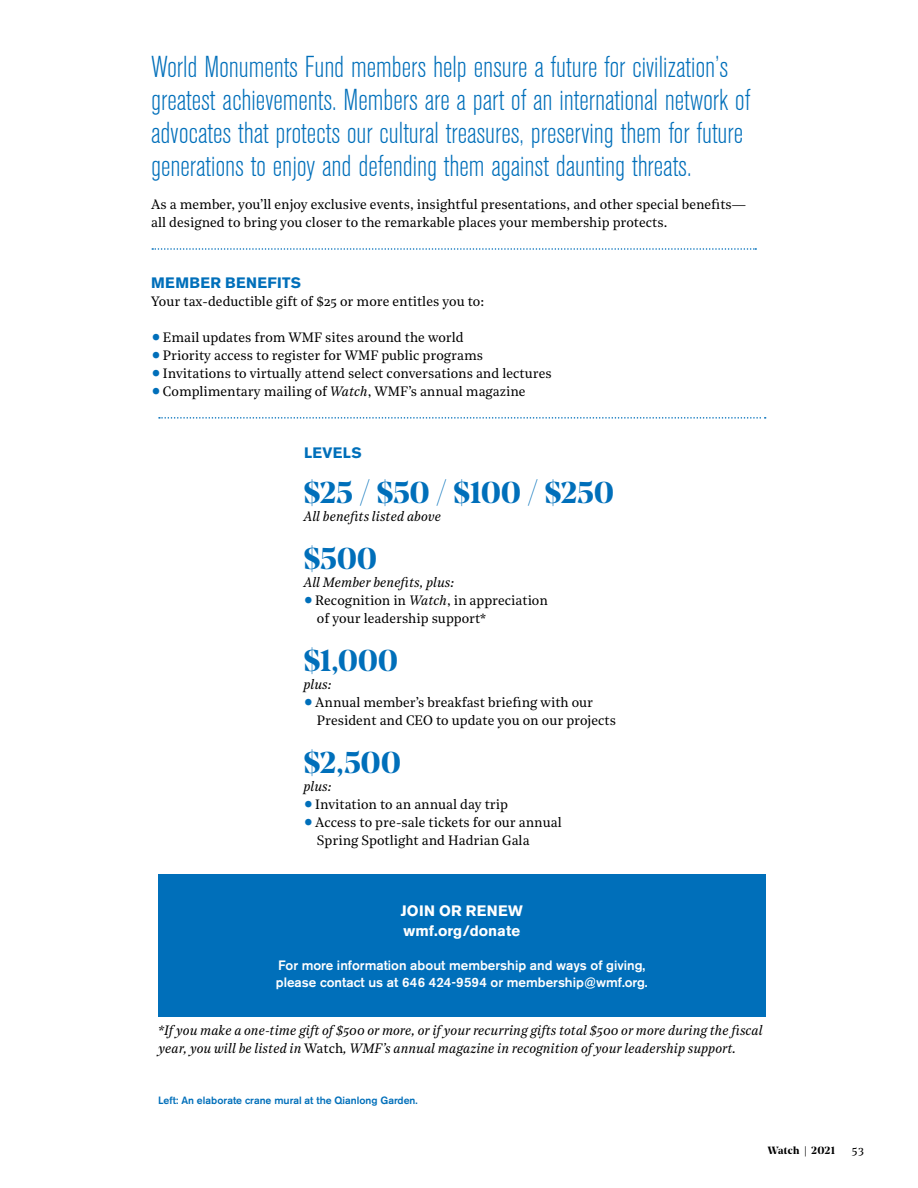
<style>
.page{position:relative;width:918px;height:1188px;background:#fff}
.page>*{position:absolute;margin:0;border:0;box-sizing:border-box;transform-origin:0 0}
.t1{font:300 condensed 30px/33px "Akzidenz Grotesk BE";color:#006fba}
.t2{font:700 30px "Noe Display";letter-spacing:-.015em;color:#006fba}
.t3{font:700 15px/19.5px "Akzidenz Grotesk BE";letter-spacing:.01em;color:#fff}
.t4{font:700 15px "Akzidenz Grotesk BE";letter-spacing:.02em;color:#006fba}
.t5{font:13.5px/18px "Noe Text";color:#000}
.t6{font:italic 13.5px/18px "Noe Text";color:#000}
.t7{font:500 13.5px/16.5px "Akzidenz Grotesk BE";color:#fff}
.t8{font:12px "Noe Text";color:#000}
.t9{font:500 10.5px "Akzidenz Grotesk BE";color:#006fba}
.t10{font:700 10.5px "Noe Display";letter-spacing:.03em;color:#000}
.s1{font-size:28.5px;color:#006fba}
.s2{font-style:italic}
.s3{font-style:normal}
.s4{font-family:"Noe Text";font-weight:400}
</style>
<div class="page">
<div style="left:158px;top:875px;width:607px;height:142px;background:#006fba"></div>
<svg style="left:159px;top:417px;width:607px;height:2px"></svg>
<svg style="left:152px;top:248px;width:604px;height:2px"></svg>
<p class="t1" style="left:151px;top:51px;width:601px">World Monuments Fund members help ensure a future for civilization’s greatest achievements. Members are a part of an international network of advocates that protects our cultural treasures, preserving them for future generations to enjoy and defending them against daunting threats.</p>
<p class="t5" style="left:151px;top:195px;width:596px">As a member, you’ll enjoy exclusive events, insightful presentations, and other special benefits— all designed to bring you closer to the remarkable places your membership protects.</p>
<p class="t4" style="left:151px;top:274px;width:151px">MEMBER BENEFITS</p>
<p class="t5" style="left:151px;top:291px;width:335px">Your tax-deductible gift of $25 or more entitles you to:</p>
<p class="t5" style="left:151px;top:327px;width:314px"><span class="s1">•</span>Email updates from WMF sites around the world</p>
<p class="t5" style="left:151px;top:345px;width:333px"><span class="s1">•</span>Priority access to register for WMF public programs</p>
<p class="t5" style="left:151px;top:363px;width:402px"><span class="s1">•</span>Invitations to virtually attend select conversations and lectures</p>
<p class="t5" style="left:151px;top:381px;width:376px"><span class="s1">•</span>Complimentary mailing of <span class="s2">Watch</span>, WMF’s annual magazine</p>
<p class="t4" style="left:304px;top:445px;width:59px">LEVELS</p>
<h1 class="t2" style="left:303px;top:473px;width:312px">$25 / $50 / $100 / $250</h1>
<p class="t6" style="left:303px;top:506px;width:139px">All benefits listed above</p>
<h1 class="t2" style="left:303px;top:539px;width:75px">$500</h1>
<p class="t6" style="left:303px;top:572px;width:152px">All Member benefits, plus:</p>
<p class="t5" style="left:317px;top:590px;width:232px;text-indent:-13px"><span class="s1">•</span>Recognition in <span class="s2">Watch</span>, in appreciation of your leadership support*</p>
<h1 class="t2" style="left:303px;top:641px;width:96px">$1,000</h1>
<p class="t6" style="left:303px;top:674px;width:30px">plus:</p>
<p class="t5" style="left:317px;top:692px;width:301px;text-indent:-13px"><span class="s1">•</span>Annual member’s breakfast briefing with our<br>President and CEO to update you on our projects</p>
<h1 class="t2" style="left:303px;top:743px;width:99px">$2,500</h1>
<p class="t6" style="left:303px;top:776px;width:30px">plus:</p>
<p class="t5" style="left:303px;top:794px;width:206px"><span class="s1">•</span>Invitation to an annual day trip</p>
<p class="t5" style="left:317px;top:812px;width:246px;text-indent:-13px"><span class="s1">•</span>Access to pre-sale tickets for our annual<br>Spring Spotlight and Hadrian Gala</p>
<p class="t3" style="left:401px;top:901px;width:124px">JOIN OR RENEW wmf.org/donate</p>
<p class="t7" style="left:276px;top:957px;width:373px">For more information about membership and ways of giving, please contact us at 646 424-9594 or membership@wmf.org.</p>
<p class="t6" style="left:158px;top:1021px;width:606px">*If you make a one-time gift of $500 or more, or if your recurring gifts total $500 or more during the fiscal year, you will be listed in <span class="s3">Watch</span>, WMF’s annual magazine in recognition of your leadership support.</p>
<p class="t9" style="left:158px;top:1094px;width:261px">Left: An elaborate crane mural at the Qianlong Garden.</p>
<p class="t10" style="left:768px;top:1143px;width:69px">Watch <span class="s4">|</span> 2021</p>
<p class="t8" style="left:852px;top:1141px;width:14px">53</p>
</div>
